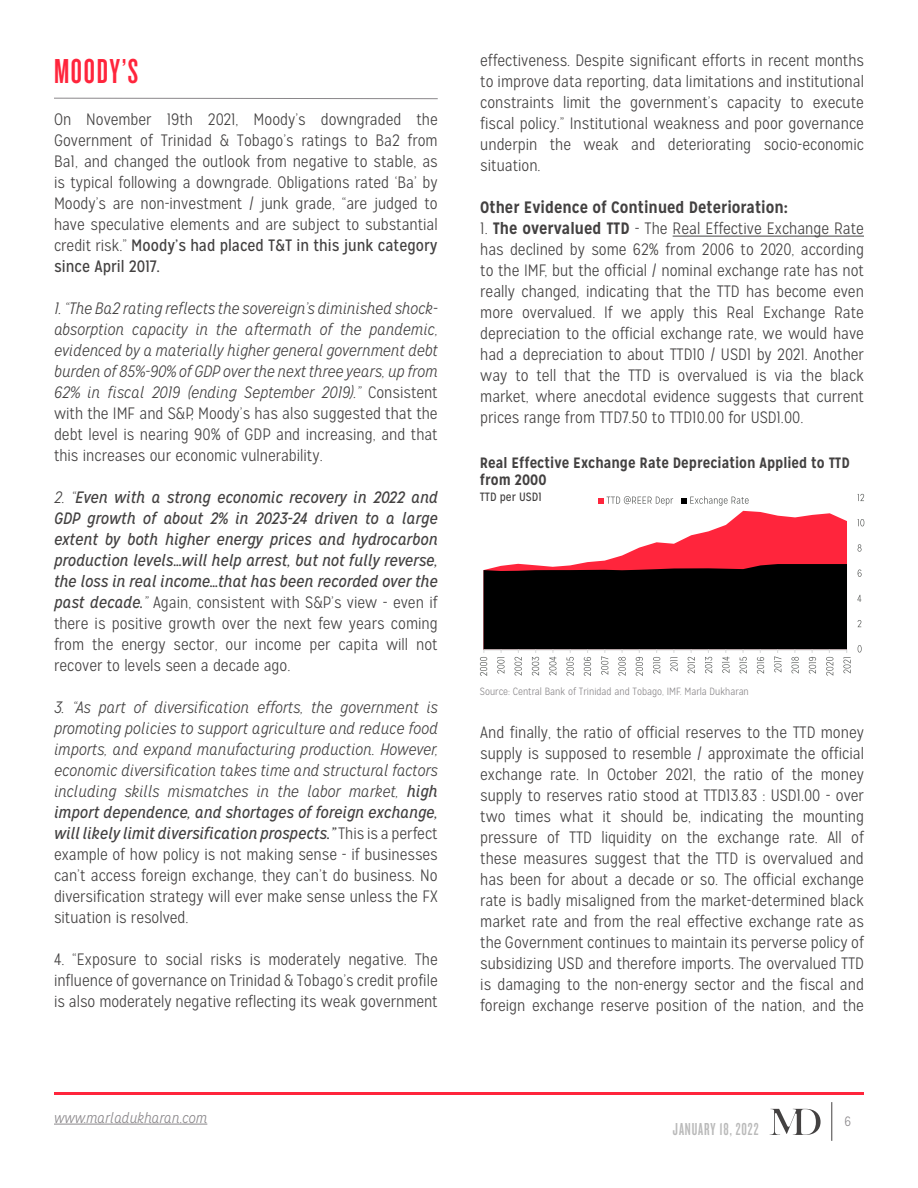
<style>
.page{position:relative;width:918px;height:1188px;background:#fff}
.page>*{position:absolute;margin:0;border:0;box-sizing:border-box;transform-origin:0 0}
.t1{font:36px "Knockout 47 Bantamweight";letter-spacing:.05em;color:#ff253c}
.t2{font:18px "Knockout 47 Bantamweight";letter-spacing:.05em;color:#bababa}
.t3{font:300 16.5px/21px "Mission Gothic";color:#434141;text-align:justify}
.t4{font:italic 300 16.5px/21px "Mission Gothic";color:#434141;text-align:justify}
.t5{font:italic 16.5px/21px "Mission Gothic";color:#434141;text-align:justify}
.t6{font:700 16.5px "Mission Gothic";color:#434141}
.t7{font:700 15px/16.5px "Mission Gothic";color:#434141}
.t8{font:italic 300 15px "Mission Gothic";color:#8a878a}
.t9{font:300 13.5px "Mission Gothic";color:#8a878a}
.t10{font:12px "Mission Gothic";color:#434141}
.t11{font:300 10.5px "Mission Gothic";color:#8a878a}
.s1{font-weight:400}
.s2{font-style:normal}
.s3{font-weight:300}
.s4{font-weight:300;font-style:normal}
.s5{font-weight:700}
</style>
<div class="page">
<svg style="left:770px;top:1109px;width:51px;height:26px"></svg>
<hr style="left:832px;top:1102px;width:1px;height:39px;background:#434141">
<hr style="left:54px;top:1124px;width:153px;height:1px;background:#8a878a">
<hr style="left:54px;top:1092px;width:810px;height:2px;background:#ff253c">
<hr style="left:673px;top:236px;width:191px;height:1px;background:#434141">
<svg style="left:517px;top:511px;width:330px;height:53px"></svg>
<svg style="left:858px;top:645px;width:4px;height:8px"></svg>
<svg style="left:857px;top:620px;width:4px;height:7px"></svg>
<svg style="left:857px;top:595px;width:4px;height:7px"></svg>
<svg style="left:858px;top:570px;width:4px;height:7px"></svg>
<svg style="left:858px;top:544px;width:4px;height:8px"></svg>
<svg style="left:858px;top:519px;width:6px;height:7px"></svg>
<svg style="left:858px;top:494px;width:6px;height:7px"></svg>
<svg style="left:480px;top:564px;width:371px;height:112px"></svg>
<svg style="left:598px;top:496px;width:75px;height:10px"></svg>
<svg style="left:681px;top:496px;width:68px;height:10px"></svg>
<svg style="left:54px;top:97px;width:384px;height:2px"></svg>
<h1 class="t1" style="left:54px;top:50px;width:86px">MOODY’S</h1>
<p class="t3" style="left:54px;top:109px;width:385px">On November 19th 2021, Moody’s downgraded the Government of Trinidad &amp; Tobago’s ratings to Ba2 from Ba1, and changed the outlook from negative to stable, as is typical following a downgrade. Obligations rated ‘Ba’ by Moody’s are non-investment / junk grade, “are judged to have speculative elements and are subject to substantial credit risk.” <span class="s1">Moody’s had placed T&amp;T in this junk category since April 2017.</span></p>
<p class="t4" style="left:54px;top:298px;width:385px">1. “The Ba2 rating reflects the sovereign’s diminished shock&shy;absorption capacity in the aftermath of the pandemic, evidenced by a materially higher general government debt burden of 85%-90% of GDP over the next three years, up from 62% in fiscal 2019 (ending September 2019).” <span class="s2">Consistent with the IMF and S&amp;P, Moody’s has also suggested that the debt level is nearing 90% of GDP and increasing, and that this increases our economic vulnerability.</span></p>
<p class="t5" style="left:54px;top:487px;width:385px"><span class="s3">2. “</span>Even with a strong economic recovery in 2022 and GDP growth of about 2% in 2023-24 driven to a large extent by both higher energy prices and hydrocarbon production levels…will help arrest, but not fully reverse, the loss in real income…that has been recorded over the past decade.<span class="s3">”</span> <span class="s4">Again, consistent with S&amp;P’s view - even if there is positive growth over the next few years coming from the energy sector, our income per capita will not recover to levels seen a decade ago.</span></p>
<p class="t4" style="left:54px;top:697px;width:385px">3. “As part of diversification efforts, the government is promoting policies to support agriculture and reduce food imports, and expand manufacturing production. However, economic diversification takes time and structural factors including skills mismatches in the labor market, <span class="s1">high import dependence, and shortages of foreign exchange, will likely limit diversification prospects.”</span> <span class="s2">This is a perfect example of how policy is not making sense - if businesses can’t access foreign exchange, they can’t do business. No diversification strategy will ever make sense unless the FX situation is resolved.</span></p>
<p class="t3" style="left:54px;top:949px;width:385px">4. “Exposure to social risks is moderately negative. The influence of governance on Trinidad &amp; Tobago’s credit profile is also moderately negative reflecting its weak government</p>
<p class="t3" style="left:480px;top:50px;width:385px">effectiveness. Despite significant efforts in recent months to improve data reporting, data limitations and institutional constraints limit the government’s capacity to execute fiscal policy.” Institutional weakness and poor governance underpin the weak and deteriorating socio-economic situation.</p>
<p class="t6" style="left:480px;top:197px;width:309px">Other Evidence of Continued Deterioration:</p>
<p class="t3" style="left:480px;top:218px;width:385px">1. <span class="s5">The overvalued TTD</span> - The Real Effective Exchange Rate has declined by some 62% from 2006 to 2020, according to the IMF, but the official / nominal exchange rate has not really changed, indicating that the TTD has become even more overvalued. If we apply this Real Exchange Rate depreciation to the official exchange rate, we would have had a depreciation to about TTD10 / USD1 by 2021. Another way to tell that the TTD is overvalued is via the black market, where anecdotal evidence suggests that current prices range from TTD7.50 to TTD10.00 for USD1.00.</p>
<p class="t7" style="left:480px;top:455px;width:371px">Real Effective Exchange Rate Depreciation Applied to TTD from 2000</p>
<p class="t10" style="left:480px;top:490px;width:63px">TTD per USD1</p>
<p class="t11" style="left:480px;top:685px;width:270px">Source: Central Bank of Trinidad and Tobago, IMF. Marla Dukharan</p>
<p class="t3" style="left:480px;top:722px;width:385px">And finally, the ratio of official reserves to the TTD money supply is supposed to resemble / approximate the official exchange rate. In October 2021, the ratio of the money supply to reserves ratio stood at TTD13.83 : USD1.00 - over two times what it should be, indicating the mounting pressure of TTD liquidity on the exchange rate. All of these measures suggest that the TTD is overvalued and has been for about a decade or so. The official exchange rate is badly misaligned from the market-determined black market rate and from the real effective exchange rate as the Government continues to maintain its perverse policy of subsidizing USD and therefore imports. The overvalued TTD is damaging to the non-energy sector and the fiscal and foreign exchange reserve position of the nation, and the</p>
<p class="t8" style="left:54px;top:1109px;width:155px">www.marladukharan.com</p>
<p class="t9" style="left:844px;top:1114px;width:8px">6</p>
<p class="t2" style="left:673px;top:1118px;width:87px">JANUARY 18, 2022</p>
</div>
